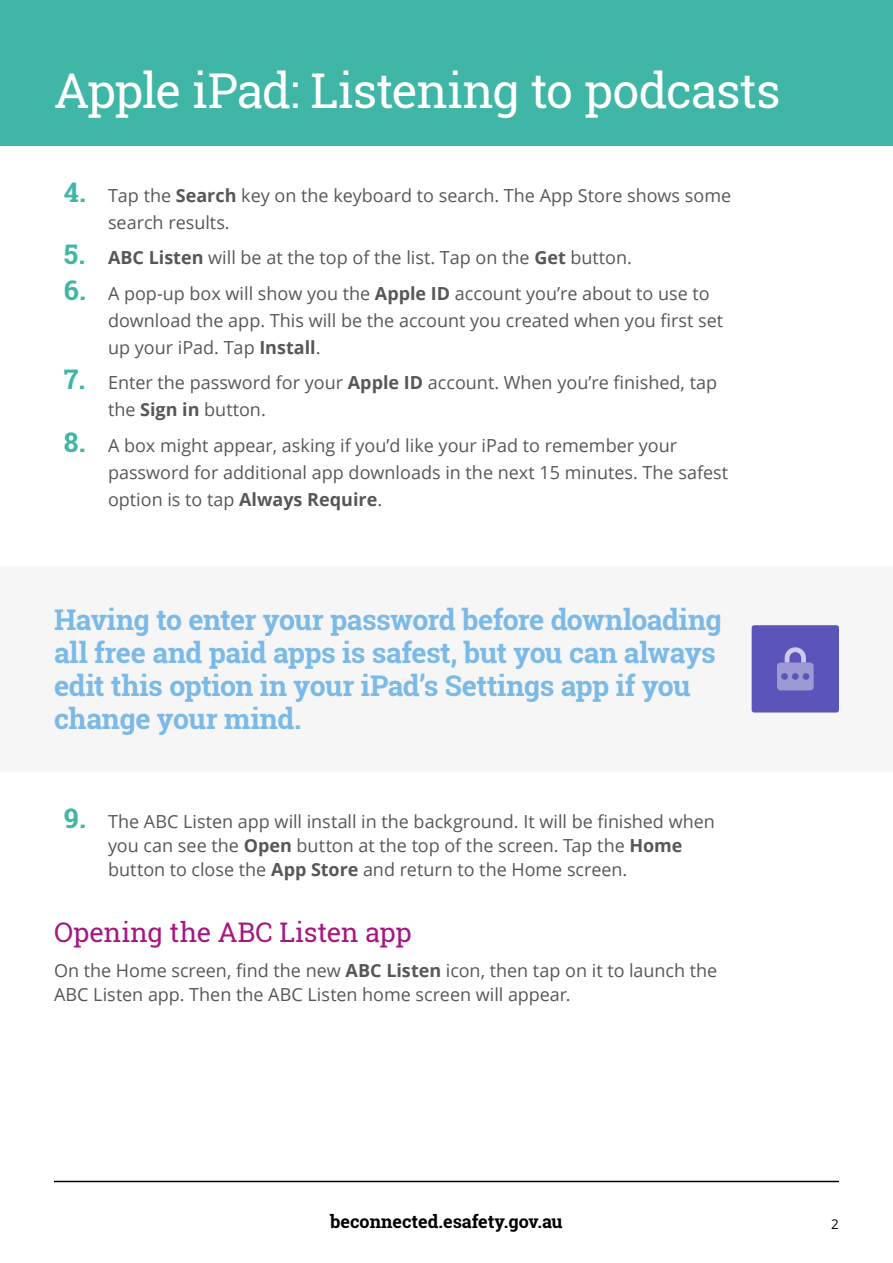
<style>
.page{position:relative;width:893px;height:1263px;background:#fff}
.page>*{position:absolute;margin:0;border:0;box-sizing:border-box;transform-origin:0 0}
.t1{font:48px "Roboto Slab";letter-spacing:-.025em;color:#fff}
.t2{font:700 28.5px/33px "Roboto Slab";letter-spacing:-.02em;color:#7bb9e7}
.t3{font:27px "Roboto Slab";letter-spacing:-.005em;color:#a71680}
.t4{font:18px/27px "Open Sans";color:#575756}
.t5{font:700 18px "Roboto Slab";color:#000}
.t6{font:13.5px "Open Sans";color:#000}
.s1{font-family:"Roboto Slab";font-weight:700;font-size:27px;color:#40b6a6}
.s2{font-weight:700}
</style>
<div class="page">
<hr style="left:54px;top:1181px;width:785px;height:1px;background:#000">
<div style="left:0;top:0;width:893px;height:145px;background:#40b6a6"></div>
<div style="left:0;top:566px;width:893px;height:206px;background:#f6f6f6"></div>
<div style="left:752px;top:625px;width:87px;height:87px;background:#5c55b9;border-radius:3px"></div>
<svg style="left:785px;top:647px;width:21px;height:15px"></svg>
<div style="left:777px;top:662px;width:37px;height:28px;background:#9c99d4;border-radius:3px"></div>
<div style="left:792px;top:673px;width:7px;height:7px;background:#5c55b9;border-radius:50%"></div>
<div style="left:803px;top:673px;width:6px;height:7px;background:#5c55b9;border-radius:50%"></div>
<div style="left:781px;top:673px;width:7px;height:7px;background:#5c55b9;border-radius:50%"></div>
<h1 class="t1" style="left:54px;top:58px;width:728px">Apple iPad: Listening to podcasts</h1>
<p class="t4" style="left:108px;top:181px;width:625px;text-indent:-44px"><span class="s1">4.</span> Tap the <span class="s2">Search</span> key on the keyboard to search. The App Store shows some search results.</p>
<p class="t4" style="left:64px;top:244px;width:569px"><span class="s1">5.</span> <span class="s2">ABC Listen</span> will be at the top of the list. Tap on the <span class="s2">Get</span> button.</p>
<p class="t4" style="left:64px;top:279px;width:647px"><span class="s1">6.</span> A pop-up box will show you the <span class="s2">Apple ID</span> account you’re about to use to</p>
<p class="t4" style="left:108px;top:306px;width:617px">download the app. This will be the account you created when you first set</p>
<p class="t4" style="left:108px;top:333px;width:214px">up your iPad. Tap <span class="s2">Install</span>.</p>
<p class="t4" style="left:108px;top:369px;width:611px;text-indent:-44px"><span class="s1">7.</span> Enter the password for your <span class="s2">Apple ID</span> account. When you’re finished, tap the <span class="s2">Sign in</span> button.</p>
<p class="t4" style="left:108px;top:431px;width:622px;text-indent:-44px"><span class="s1">8.</span> A box might appear, asking if you’d like your iPad to remember your password for additional app downloads in the next 15 minutes. The safest</p>
<p class="t4" style="left:108px;top:485px;width:276px">option is to tap <span class="s2">Always Require</span>.</p>
<h2 class="t2" style="left:54px;top:602px;width:669px">Having to enter your password before downloading all free and paid apps is safest, but you can always edit this option in your iPad’s Settings app if you change your mind.</h2>
<p class="t4" style="left:108px;top:809px;width:608px;line-height:24px;text-indent:-44px"><span class="s1">9.</span> The ABC Listen app will install in the background. It will be finished when you can see the <span class="s2">Open</span> button at the top of the screen. Tap the <span class="s2">Home </span>button to close the <span class="s2">App Store</span> and return to the Home screen.</p>
<h2 class="t3" style="left:54px;top:914px;width:359px">Opening the ABC Listen app</h2>
<p class="t4" style="left:54px;top:958px;width:665px;line-height:24px">On the Home screen, find the new <span class="s2">ABC Listen</span> icon, then tap on it to launch the<br>ABC Listen app. Then the ABC Listen home screen will appear.</p>
<p class="t5" style="left:330px;top:1209px;width:234px">beconnected.esafety.gov.au</p>
<p class="t6" style="left:831px;top:1214px;width:9px">2</p>
</div>
